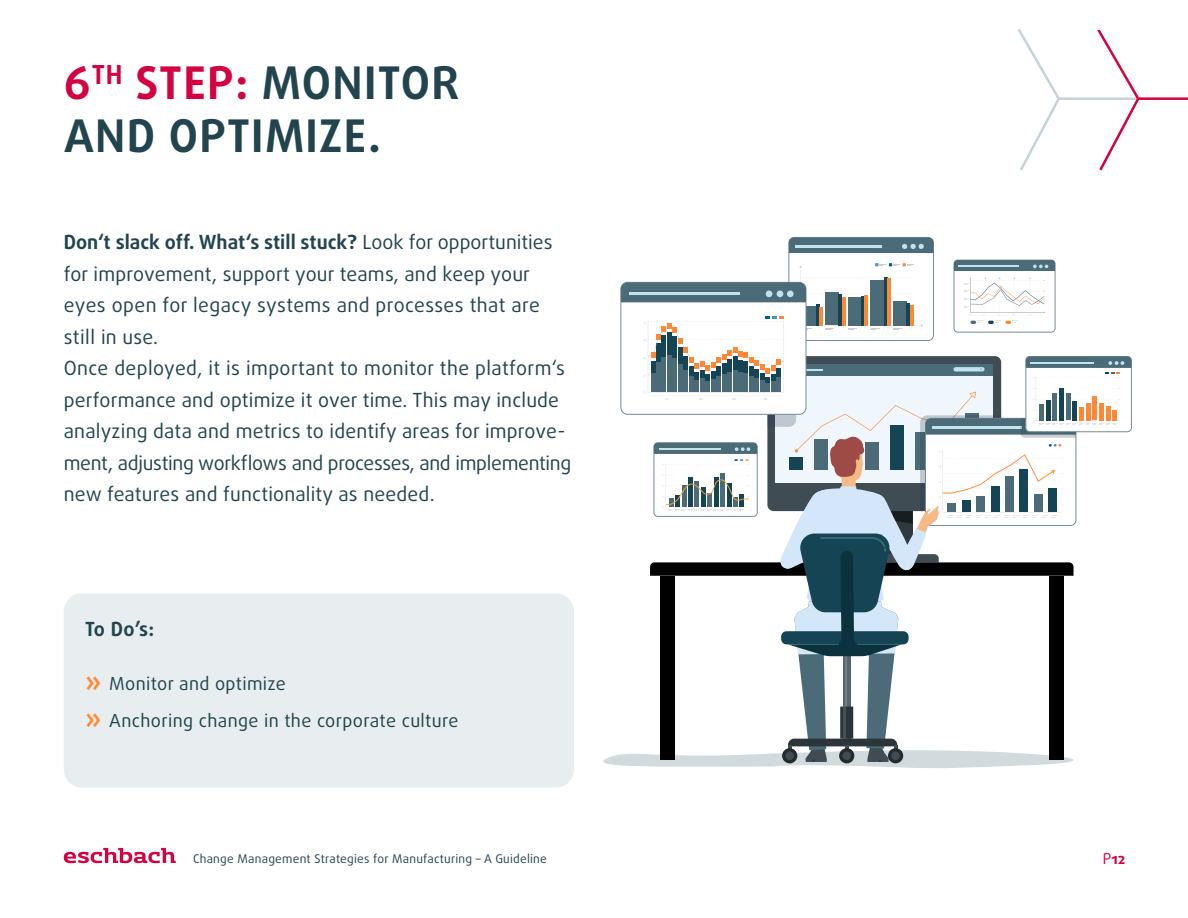
<style>
.page{position:relative;width:1188px;height:918px;background:#fff}
.page>*{position:absolute;margin:0;border:0;box-sizing:border-box;transform-origin:0 0}
.t1{font:700 45px/52.5px "Daxline OT";letter-spacing:.03em;color:#22444f}
.t2{font:19.5px/31.5px "Daxline OT";letter-spacing:.01em;color:#22444f}
.t3{font:700 19.5px "Daxline OT";color:#22444f}
.t4{font:18px/37.5px "Daxline OT";letter-spacing:.02em;color:#22444f}
.t5{font:700 15px "Daxline OT";color:#d30240}
.t6{font:12px "Daxline OT";letter-spacing:.02em;color:#22444f}
.s1{color:#d30240}
.s2{font-weight:700}
.s3{font-weight:700;font-size:27px;color:#ff8936}
.s4{font-weight:400}
</style>
<div class="page">
<svg style="left:64px;top:848px;width:112px;height:15px"></svg>
<div style="left:64px;top:593px;width:510px;height:195px;background:#e8eeef;border-radius:18px"></div>
<svg style="left:789px;top:237px;width:144px;height:16px"></svg>
<svg style="left:603px;top:260px;width:528px;height:508px"></svg>
<svg style="left:1018px;top:29px;width:170px;height:142px"></svg>
<h1 class="t1" style="left:64px;top:57px;width:397px"><span class="s1">6</span><sup>TH</sup> <span class="s1">STEP:</span> MONITOR<br>AND OPTIMIZE.</h1>
<p class="t2" style="left:64px;top:227px;width:509px"><span class="s2">Don‘t slack off. What‘s still stuck?</span> Look for opportunities for improvement, support your teams, and keep your eyes open for legacy systems and processes that are still in use.<br>Once deployed, it is important to monitor the platform‘s performance and optimize it over time. This may include analyzing data and metrics to identify areas for improve&shy;ment, adjusting workflows and processes, and implementing new features and functionality as needed.</p>
<p class="t3" style="left:85px;top:616px;width:71px">To Do’s:</p>
<p class="t4" style="left:85px;top:665px;width:375px"><span class="s3">»</span> Monitor and optimize<br><span class="s3">»</span> Anchoring change in the corporate culture</p>
<p class="t6" style="left:193px;top:851px;width:355px">Change Management Strategies for Manufacturing – A Guideline</p>
<p class="t5" style="left:1103px;top:849px;width:24px"><span class="s4">P</span>12</p>
</div>
